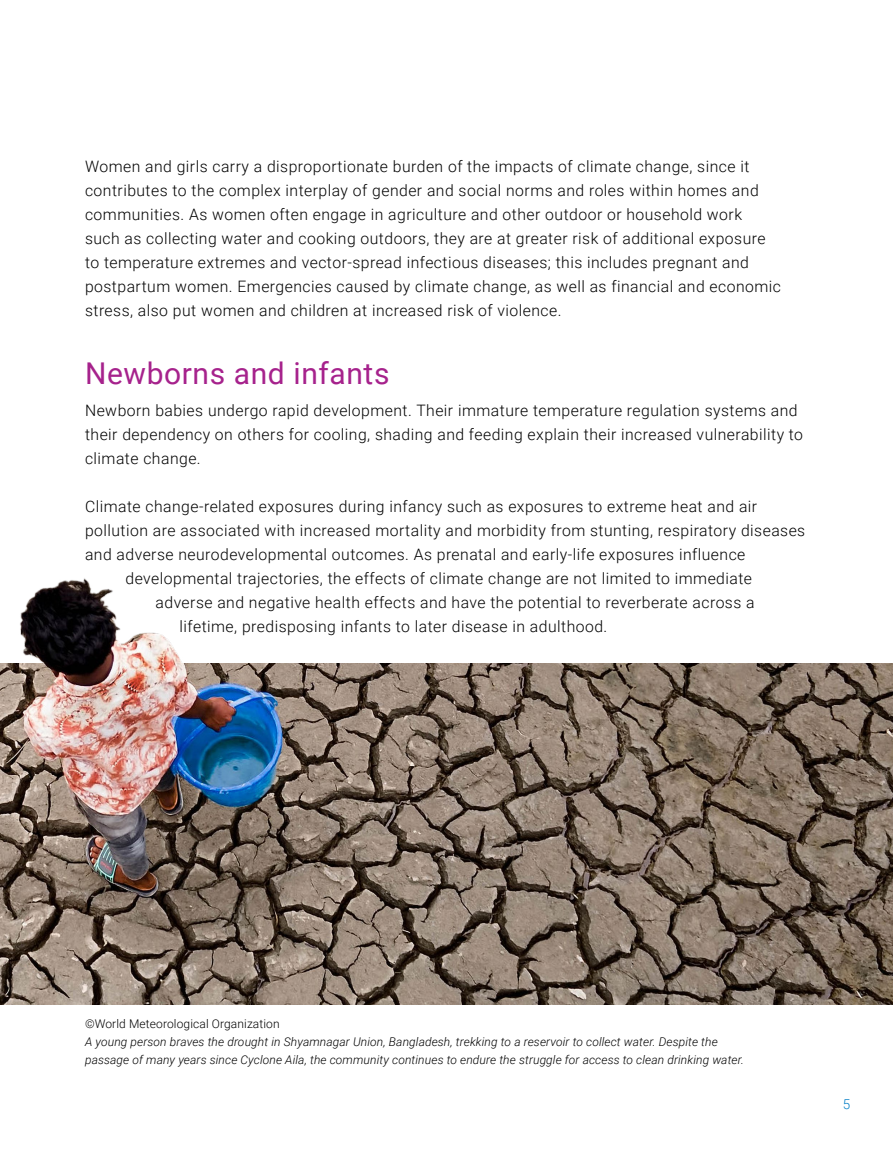
<style>
.page{position:relative;width:893px;height:1170px;background:#fff}
.page>*{position:absolute;margin:0;border:0;box-sizing:border-box;transform-origin:0 0}
.t1{font:30px "Roboto";letter-spacing:.02em;color:#a6228c}
.t2{font:300 15.75px/24px "Roboto";letter-spacing:.03em;color:#000}
.t3{font:300 13.5px "Roboto";color:#007dc5}
.t4{font:italic 300 12px/18px "Roboto";letter-spacing:.01em;color:#000}
.t5{font:300 12px "Roboto";letter-spacing:.01em;color:#000}
</style>
<div class="page">
<img style="left:300px;top:663px;width:593px;height:340px">
<img style="left:0;top:578px;width:300px;height:427px">
<p class="t2" style="left:85px;top:154px;width:697px">Women and girls carry a disproportionate burden of the impacts of climate change, since it contributes to the complex interplay of gender and social norms and roles within homes and communities. As women often engage in agriculture and other outdoor or household work<br>such as collecting water and cooking outdoors, they are at greater risk of additional exposure to temperature extremes and vector-spread infectious diseases; this includes pregnant and postpartum women. Emergencies caused by climate change, as well as financial and economic stress, also put women and children at increased risk of violence.</p>
<h1 class="t1" style="left:85px;top:352px;width:306px">Newborns and infants</h1>
<p class="t2" style="left:85px;top:398px;width:720px">Newborn babies undergo rapid development. Their immature temperature regulation systems and their dependency on others for cooling, shading and feeding explain their increased vulnerability to climate change.</p>
<p class="t2" style="left:85px;top:494px;width:674px">Climate change-related exposures during infancy such as exposures to extreme heat and air</p>
<p class="t2" style="left:85px;top:518px;width:722px">pollution are associated with increased mortality and morbidity from stunting, respiratory diseases</p>
<p class="t2" style="left:85px;top:542px;width:662px">and adverse neurodevelopmental outcomes. As prenatal and early-life exposures influence</p>
<p class="t2" style="left:126px;top:566px;width:628px">developmental trajectories, the effects of climate change are not limited to immediate</p>
<p class="t2" style="left:156px;top:590px;width:601px">adverse and negative health effects and have the potential to reverberate across a</p>
<p class="t2" style="left:180px;top:614px;width:429px">lifetime, predisposing infants to later disease in adulthood.</p>
<p class="t5" style="left:85px;top:1014px;width:196px">©World Meteorological Organization</p>
<p class="t4" style="left:85px;top:1031px;width:660px">A young person braves the drought in Shyamnagar Union, Bangladesh, trekking to a reservoir to collect water. Despite the passage of many years since Cyclone Aila, the community continues to endure the struggle for access to clean drinking water.</p>
<p class="t3" style="left:843px;top:1094px;width:9px">5</p>
</div>
